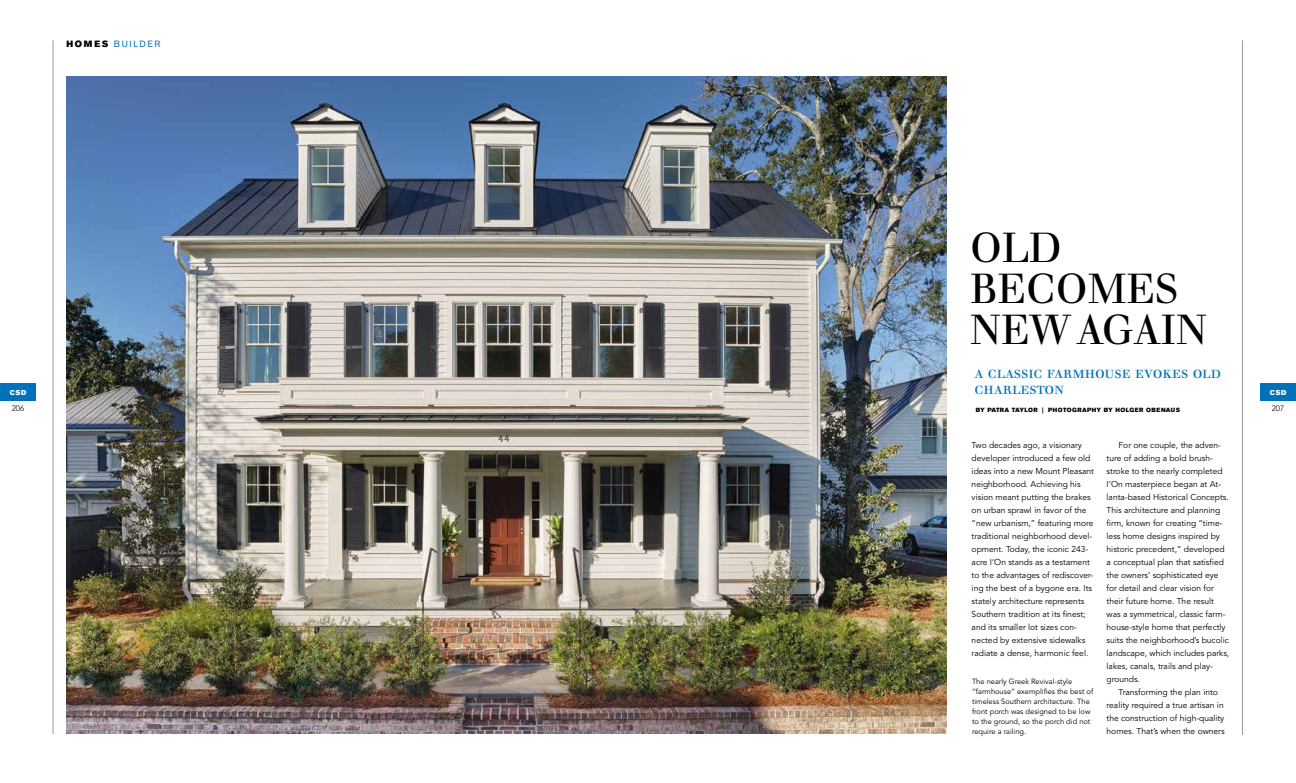
<style>
.page{position:relative;width:1296px;height:783px;background:#fff}
.page>*{position:absolute;margin:0;border:0;box-sizing:border-box;transform-origin:0 0}
.t1{font:41px/41px "Walbaum Roman SC";color:#000}
.t2{font:16px/16px "Walbaum Roman SC";letter-spacing:-.01em;color:#0071ba}
.t3{font:9px "Akzidenz Grotesk BE";letter-spacing:.19em;color:#0071ba}
.t4{font:8.5px/13px "Avenir";color:#000}
.t5{font:300 8px "Avenir";color:#000}
.t6{font:7.5px/10px "Avenir";color:#000}
.t7{font:7px "Akzidenz Grotesk BE Super";letter-spacing:.075em;color:#fff}
.t8{font:6px "Akzidenz Grotesk BE Super";letter-spacing:.055em;color:#000}
.s1{font-family:"Akzidenz Grotesk BE Super";color:#000}
</style>
<div class="page">
<img style="left:66px;top:76px;width:880px;height:658px">
<hr style="left:1242px;top:41px;width:1px;height:694px;background:#979899">
<div style="left:1260px;top:383px;width:36px;height:18px;background:#0071ba"></div>
<div style="left:0;top:383px;width:36px;height:18px;background:#0071ba"></div>
<hr style="left:53px;top:41px;width:1px;height:693px;background:#979899">
<p class="t3" style="left:66px;top:39px;width:96px"><span class="s1">HOMES</span> BUILDER</p>
<p class="t7" style="left:10px;top:388px;width:18px">CSD</p>
<p class="t5" style="left:12px;top:404px;width:14px">206</p>
<h1 class="t1" style="left:970px;top:228px;width:239px">OLD<br>BECOMES<br>NEW AGAIN</h1>
<h2 class="t2" style="left:974px;top:365px;width:248px">a classic farmhouse evokes old charleston</h2>
<p class="t8" style="left:976px;top:406px;width:206px">BY PATRA TAYLOR | PHOTOGRAPHY BY HOLGER OBENAUS</p>
<p class="t4" style="left:972px;top:439px;width:124px">Two decades ago, a visionary developer introduced a few old ideas into a new Mount Pleasant neighborhood. Achieving his vision meant putting the brakes on urban sprawl in favor of the “new urbanism,” featuring more traditional neighborhood devel&shy;opment. Today, the iconic 243- acre I’On stands as a testament to the advantages of rediscover&shy;ing the best of a bygone era. Its stately architecture represents<br>Southern tradition at its finest; and its smaller lot sizes con&shy;nected by extensive sidewalks radiate a dense, harmonic feel.</p>
<p class="t4" style="left:1107px;top:439px;width:124px;text-indent:12px">For one couple, the adven&shy;ture of adding a bold brush&shy;stroke to the nearly completed<br>I’On masterpiece began at At&shy;lanta-based Historical Concepts.<br>This architecture and planning firm, known for creating “time&shy;less home designs inspired by historic precedent,” developed a conceptual plan that satisfied the owners’ sophisticated eye for detail and clear vision for their future home. The result was a symmetrical, classic farm&shy;house-style home that perfectly suits the neighborhood’s bucolic landscape, which includes parks, lakes, canals, trails and play&shy;grounds.</p>
<p class="t4" style="left:1107px;top:686px;width:120px;text-indent:12px">Transforming the plan into reality required a true artisan in the construction of high-quality homes. That’s when the owners</p>
<p class="t6" style="left:972px;top:677px;width:123px">The nearly Greek Revival-style “farmhouse” exemplifies the best of timeless Southern architecture. The front porch was designed to be low to the ground, so the porch did not require a railing.</p>
<p class="t7" style="left:1270px;top:388px;width:18px">CSD</p>
<p class="t5" style="left:1272px;top:404px;width:14px">207</p>
</div>
